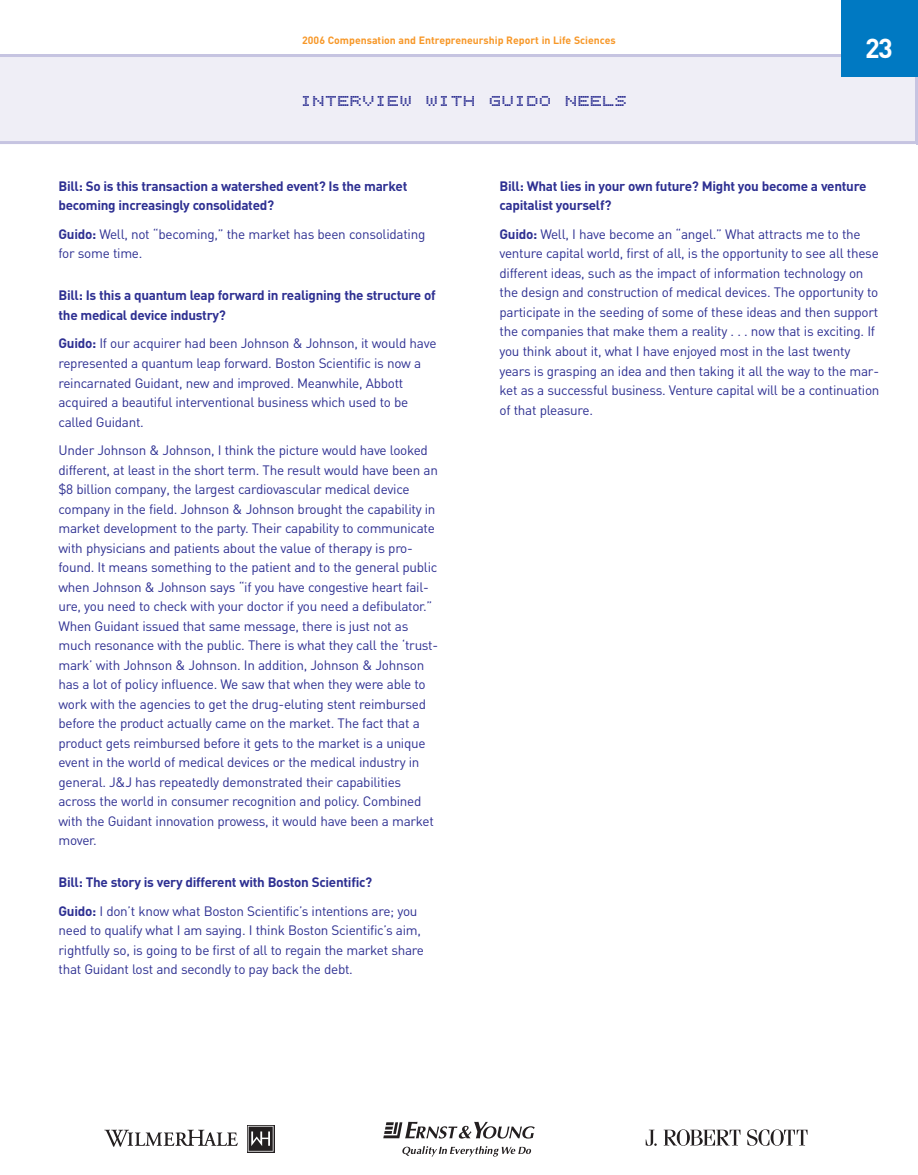
<style>
.page{position:relative;width:918px;height:1175px;background:#fff}
.page>*{position:absolute;margin:0;border:0;box-sizing:border-box;transform-origin:0 0}
.t1{font:700 27px "DIN";color:#fff}
.t2{font:22.5px "Bubbledot ICG Coarse Pos";color:#2e3092}
.t3{font:13.5px/19.5px "DIN";letter-spacing:-.02em;color:#2e3092}
.t4{font:700 13.5px/19.5px "DIN";letter-spacing:-.02em;color:#2e3092}
.t5{font:700 10.5px "DIN";color:#f79727}
.s1{font-weight:700}
.s2{font-weight:400}
</style>
<div class="page">
<svg style="left:104px;top:1129px;width:134px;height:17px"></svg>
<svg style="left:247px;top:1125px;width:27px;height:27px"></svg>
<svg style="left:248px;top:1125px;width:26px;height:26px"></svg>
<svg style="left:402px;top:1146px;width:129px;height:10px"></svg>
<svg style="left:383px;top:1121px;width:152px;height:17px"></svg>
<div style="left:0;top:54px;width:916px;height:90px;background:#efeef6"></div>
<hr style="left:916px;top:54px;width:2px;height:90px;background:#c6c4e1">
<svg style="left:646px;top:1129px;width:11px;height:16px"></svg>
<svg style="left:664px;top:1129px;width:76px;height:16px"></svg>
<svg style="left:747px;top:1129px;width:61px;height:16px"></svg>
<div style="left:842px;top:0;width:76px;height:76px;background:#0079c2"></div>
<p class="t5" style="left:302px;top:35px;width:315px">2006 Compensation and Entrepreneurship Report in Life Sciences</p>
<h2 class="t2" style="left:300px;top:85px;width:329px">INTERVIEW WITH GUIDO NEELS</h2>
<h1 class="t1" style="left:865px;top:33px;width:29px">23</h1>
<p class="t4" style="left:58px;top:176px;width:350px">Bill: So is this transaction a watershed event? Is the market becoming increasingly consolidated?</p>
<p class="t3" style="left:58px;top:224px;width:368px"><span class="s1">Guido:</span> Well, not “becoming,” the market has been consolidating for some time.</p>
<p class="t4" style="left:58px;top:286px;width:379px">Bill: Is this a quantum leap forward in realigning the structure of the medical device industry?</p>
<p class="t3" style="left:58px;top:334px;width:379px"><span class="s1">Guido:</span> If our acquirer had been Johnson &amp; Johnson, it would have represented a quantum leap forward. Boston Scientific is now a reincarnated Guidant, new and improved. Meanwhile, Abbott acquired a beautiful interventional business which used to be called Guidant.</p>
<p class="t3" style="left:58px;top:440px;width:381px">Under Johnson &amp; Johnson, I think the picture would have looked different, at least in the short term. The result would have been an $8 billion company, the largest cardiovascular medical device company in the field. Johnson &amp; Johnson brought the capability in market development to the party. Their capability to communicate with physicians and patients about the value of therapy is pro&shy;found. It means something to the patient and to the general public when Johnson &amp; Johnson says “if you have congestive heart fail&shy;ure, you need to check with your doctor if you need a defibulator.” When Guidant issued that same message, there is just not as much resonance with the public. There is what they call the ‘trust&shy;mark’ with Johnson &amp; Johnson. In addition, Johnson &amp; Johnson has a lot of policy influence. We saw that when they were able to work with the agencies to get the drug-eluting stent reimbursed before the product actually came on the market. The fact that a product gets reimbursed before it gets to the market is a unique event in the world of medical devices or the medical industry in general. J&amp;J has repeatedly demonstrated their capabilities across the world in consumer recognition and policy. Combined with the Guidant innovation prowess, it would have been a market mover.</p>
<p class="t4" style="left:58px;top:868px;width:360px;line-height:28.5px">Bill: The story is very different with Boston Scientific?<br>Guido: <span class="s2">I don’t know what Boston Scientific’s intentions are; you</span></p>
<p class="t3" style="left:59px;top:920px;width:367px">need to qualify what I am saying. I think Boston Scientific’s aim, rightfully so, is going to be first of all to regain the market share that Guidant lost and secondly to pay back the debt.</p>
<p class="t4" style="left:500px;top:176px;width:368px">Bill: What lies in your own future? Might you become a venture capitalist yourself?</p>
<p class="t3" style="left:500px;top:224px;width:382px"><span class="s1">Guido:</span> Well, I have become an “angel.” What attracts me to the venture capital world, first of all, is the opportunity to see all these different ideas, such as the impact of information technology on the design and construction of medical devices. The opportunity to participate in the seeding of some of these ideas and then support the companies that make them a reality . . . now that is exciting. If you think about it, what I have enjoyed most in the last twenty years is grasping an idea and then taking it all the way to the mar&shy;ket as a successful business. Venture capital will be a continuation of that pleasure.</p>
</div>
